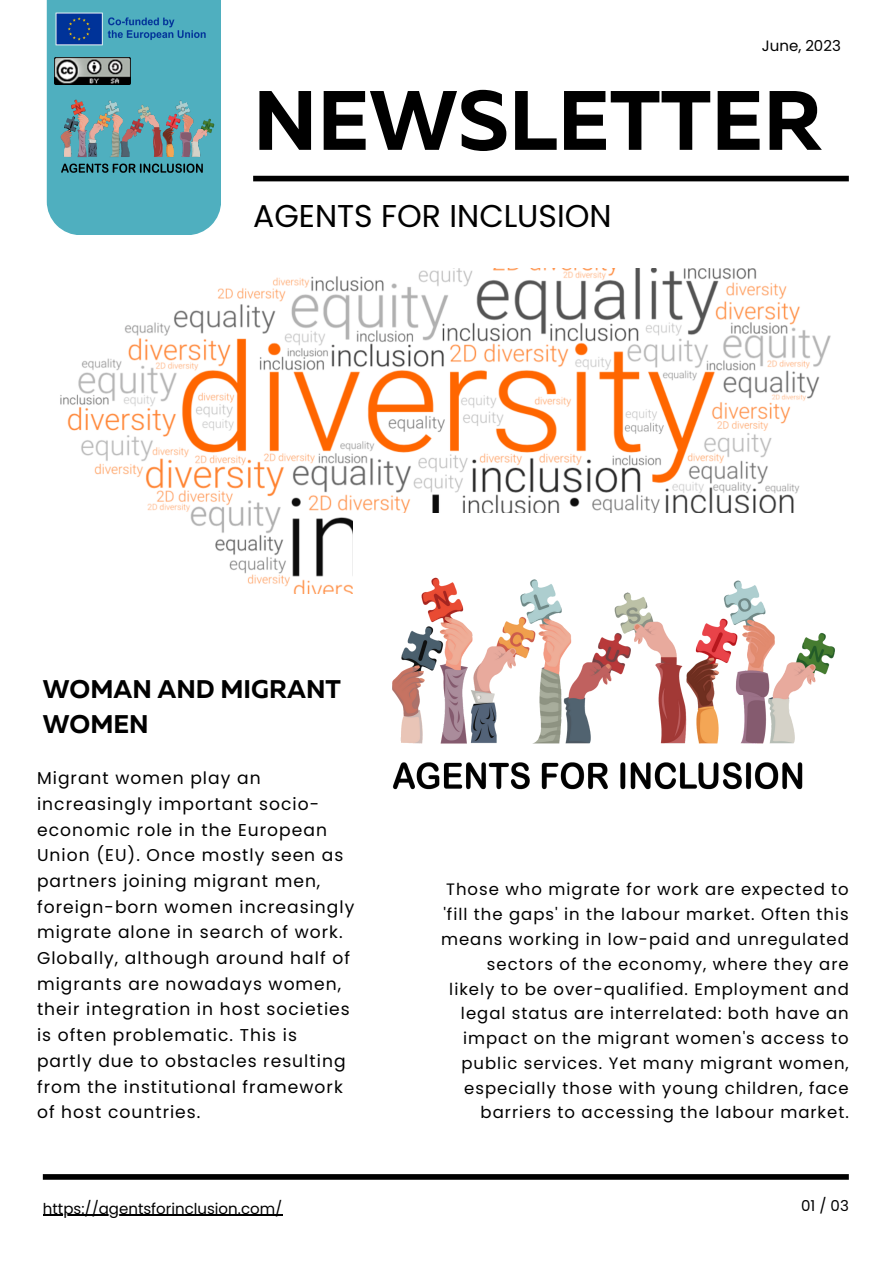
<style>
.page{position:relative;width:893px;height:1264px;background:#fff}
.page>*{position:absolute;margin:0;border:0;box-sizing:border-box;transform-origin:0 0}
.t1{font:700 84px "Muller";color:#000}
.t2{font:31.5px "Poppins";color:#000}
.t3{font:700 25.5px/34.8px "Muller";color:#000}
.t4{font:17.1px/25.7px "Poppins";letter-spacing:.06em;color:#000}
.t5{font:16.5px/24.8px "Poppins";letter-spacing:.06em;color:#000;text-align:right}
.t6{font:15px "Poppins";color:#000}
</style>
<div class="page">
<img style="left:60px;top:269px;width:771px;height:324px">
<div style="left:47px;top:0;width:174px;height:235px;background:#4fafbf"></div>
<div style="left:253px;top:176px;width:595px;height:5px;background:#000"></div>
<div style="left:353px;top:513px;width:511px;height:329px;background:#fff"></div>
<img style="left:392px;top:577px;width:443px;height:213px">
<img style="left:57px;top:96px;width:160px;height:82px">
<img style="left:55px;top:12px;width:156px;height:34px">
<img style="left:55px;top:58px;width:75px;height:27px">
<hr style="left:43px;top:1214px;width:239px;height:1px;background:#000">
<div style="left:43px;top:1174px;width:805px;height:5px;background:#000"></div>
<p class="t6" style="left:761px;top:35px;width:80px">June, 2023</p>
<p class="t1" style="left:253px;top:85px;width:571px">NEWSLETTER</p>
<p class="t2" style="left:253px;top:194px;width:360px">AGENTS FOR INCLUSION</p>
<p class="t3" style="left:43px;top:673px;width:299px">WOMAN AND MIGRANT<br>WOMEN</p>
<p class="t4" style="left:37px;top:765px;width:319px">Migrant women play an increasingly important socio&shy;economic role in the European<br>Union (EU). Once mostly seen as partners joining migrant men, foreign-born women increasingly migrate alone in search of work.<br>Globally, although around half of migrants are nowadays women, their integration in host societies is often problematic. This is partly due to obstacles resulting from the institutional framework of host countries.</p>
<p class="t5" style="left:441px;top:877px;width:409px">Those who migrate for work are expected to 'fill the gaps' in the labour market. Often this means working in low-paid and unregulated sectors of the economy, where they are likely to be over-qualified. Employment and legal status are interrelated: both have an impact on the migrant women's access to public services. Yet many migrant women, especially those with young children, face barriers to accessing the labour market.</p>
<p class="t6" style="left:43px;top:1197px;width:241px">https://agentsforinclusion.com/</p>
<p class="t6" style="left:801px;top:1195px;width:49px">01 / 03</p>
</div>
